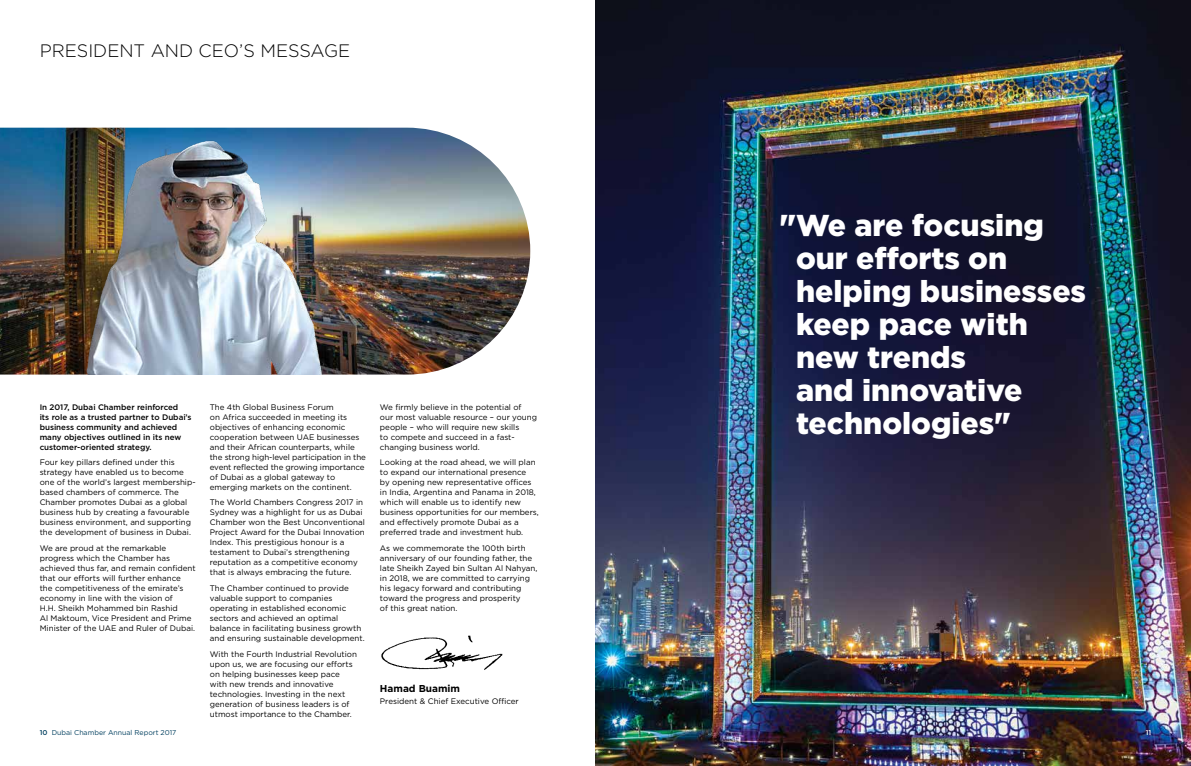
<style>
.page{position:relative;width:1191px;height:766px;background:#fff}
.page>*{position:absolute;margin:0;border:0;box-sizing:border-box;transform-origin:0 0}
.t1{font:900 30.2px/33px "Gotham";color:#fff}
.t2{font:300 18px "Gotham";color:#000}
.t3{font:700 10px "Gotham";color:#000}
.t4{font:8px/10px "Gotham";color:#000}
.t5{font:500 8px/10px "Gotham";color:#000}
.t6{font:7px "Gotham";color:#003f5f}
.t7{font:500 7px "Gotham";color:#fff}
.s1{font-weight:500}
</style>
<div class="page">
<img style="left:595px;top:0;width:596px;height:765px">
<img style="left:381px;top:635px;width:121px;height:35px">
<img style="left:0;top:128px;width:530px;height:246px">
<img style="left:82px;top:133px;width:242px;height:241px">
<h2 class="t2" style="left:40px;top:39px;width:312px">PRESIDENT AND CEO’S MESSAGE</h2>
<p class="t5" style="left:40px;top:401px;width:153px">In 2017, Dubai Chamber reinforced<br>its role as a trusted partner to Dubai’s business community and achieved many objectives outlined in its new customer-oriented strategy.</p>
<p class="t4" style="left:40px;top:457px;width:157px">Four key pillars defined under this strategy have enabled us to become one of the world’s largest membership&shy;based chambers of commerce. The Chamber promotes Dubai as a global business hub by creating a favourable business environment, and supporting the development of business in Dubai.</p>
<p class="t4" style="left:40px;top:543px;width:158px">We are proud at the remarkable progress which the Chamber has achieved thus far, and remain confident that our efforts will further enhance the competitiveness of the emirate’s economy in line with the vision of<br>H.H. Sheikh Mohammed bin Rashid<br>Al Maktoum, Vice President and Prime Minister of the UAE and Ruler of Dubai.</p>
<p class="t4" style="left:210px;top:401px;width:158px">The 4th Global Business Forum<br>on Africa succeeded in meeting its objectives of enhancing economic cooperation between UAE businesses and their African counterparts, while the strong high-level participation in the event reflected the growing importance of Dubai as a global gateway to emerging markets on the continent.</p>
<p class="t4" style="left:210px;top:497px;width:156px">The World Chambers Congress 2017 in Sydney was a highlight for us as Dubai Chamber won the Best Unconventional Project Award for the Dubai Innovation Index. This prestigious honour is a testament to Dubai’s strengthening reputation as a competitive economy that is always embracing the future.</p>
<p class="t4" style="left:210px;top:583px;width:156px">The Chamber continued to provide valuable support to companies operating in established economic sectors and achieved an optimal balance in facilitating business growth and ensuring sustainable development.</p>
<p class="t4" style="left:210px;top:648px;width:149px">With the Fourth Industrial Revolution upon us, we are focusing our efforts on helping businesses keep pace with new trends and innovative technologies. Investing in the next generation of business leaders is of utmost importance to the Chamber.</p>
<p class="t4" style="left:380px;top:401px;width:159px">We firmly believe in the potential of<br>our most valuable resource – our young people – who will require new skills<br>to compete and succeed in a fast&shy;changing business world.</p>
<p class="t4" style="left:380px;top:457px;width:160px">Looking at the road ahead, we will plan to expand our international presence<br>by opening new representative offices in India, Argentina and Panama in 2018, which will enable us to identify new business opportunities for our members, and effectively promote Dubai as a preferred trade and investment hub.</p>
<p class="t4" style="left:380px;top:543px;width:159px">As we commemorate the 100th birth anniversary of our founding father, the late Sheikh Zayed bin Sultan Al Nahyan, in 2018, we are committed to carrying his legacy forward and contributing toward the progress and prosperity<br>of this great nation.</p>
<p class="t3" style="left:380px;top:681px;width:82px">Hamad Buamim</p>
<p class="t4" style="left:380px;top:695px;width:140px">President &amp; Chief Executive Officer</p>
<h1 class="t1" style="left:796px;top:208px;width:292px;text-indent:-16px">"We are focusing our efforts on helping businesses keep pace with new trends<br>and innovative technologies"</h1>
<p class="t6" style="left:40px;top:727px;width:138px"><span class="s1">10</span> Dubai Chamber Annual Report 2017</p>
<p class="t7" style="left:1145px;top:727px;width:7px">11</p>
</div>
